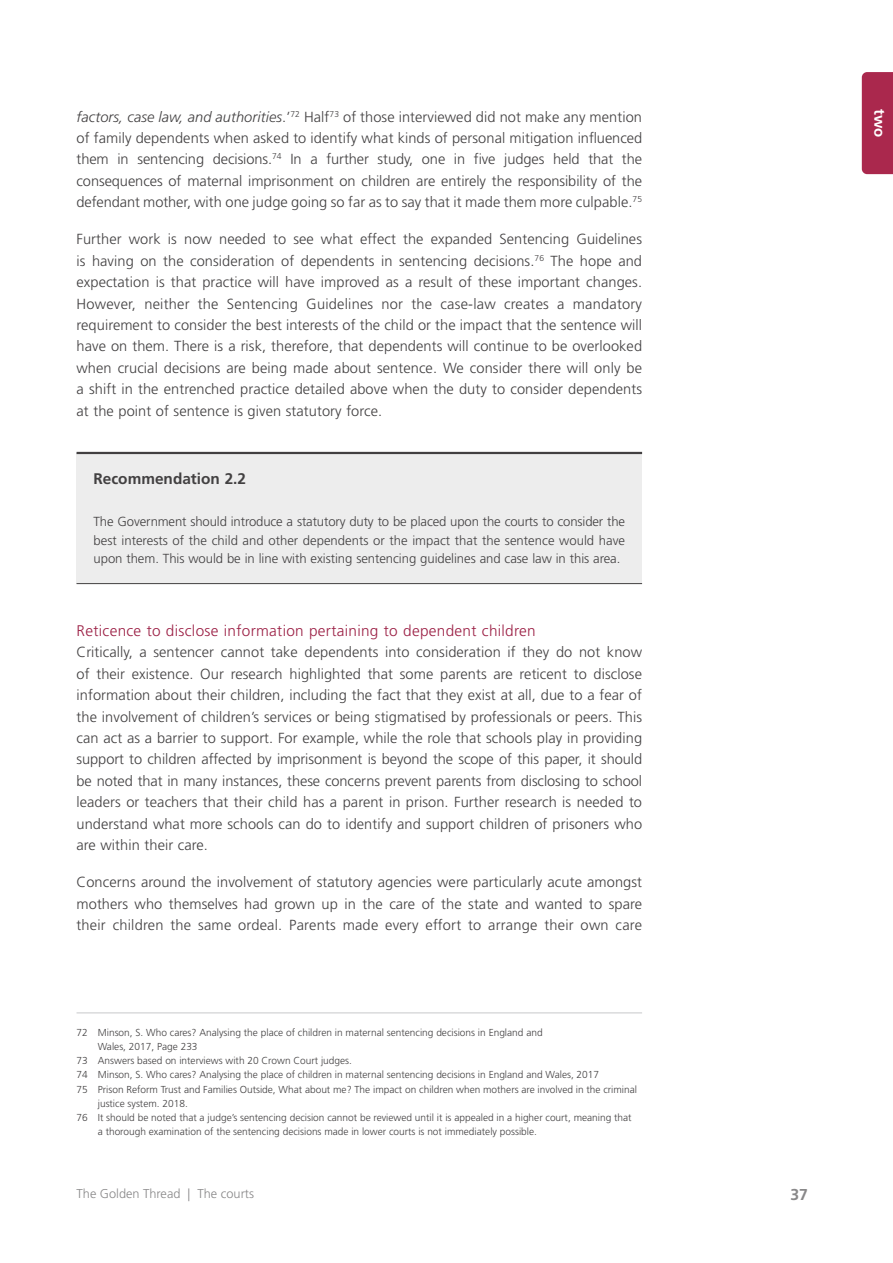
<style>
.page{position:relative;width:893px;height:1263px;background:#fff}
.page>*{position:absolute;margin:0;border:0;box-sizing:border-box;transform-origin:0 0}
.t1{font:700 15.75px "Frutiger LT Std";color:#898889}
.t2{font:300 15.3px "Frutiger LT Std";letter-spacing:.02em;color:#9c2146}
.t3{font:700 15.3px "Frutiger LT Std";color:#424041}
.t4{font:700 15px "Frutiger LT Std";color:#fff}
.t5{font:300 14.7px/21.5px "Frutiger LT Std";letter-spacing:.005em;color:#424041;text-align:justify}
.t6{font:300 13.2px/18.8px "Frutiger LT Std";letter-spacing:-.005em;color:#424041;text-align:justify}
.t7{font:300 12.75px "Frutiger LT Std";color:#898889}
.t8{font:300 10.2px "Frutiger LT Std";color:#424041}
.s1{font-style:italic}
</style>
<div class="page">
<div style="left:862px;top:72px;width:31px;height:102px;background:#aa284d"></div>
<div style="left:77px;top:454px;width:565px;height:51px;background:#ededed"></div>
<hr style="left:77px;top:452px;width:565px;height:2px;background:#424041">
<div style="left:77px;top:493px;width:565px;height:91px;background:#ededed"></div>
<hr style="left:77px;top:583px;width:565px;height:1px;background:#424041">
<hr style="left:77px;top:1013px;width:565px;height:1px;background:#c7c8ca">
<p class="t5" style="left:77px;top:106px;width:567px"><span class="s1">factors, case law, and authorities</span>.’<sup>72</sup> Half<sup>73</sup> of those interviewed did not make any mention of family dependents when asked to identify what kinds of personal mitigation influenced them in sentencing decisions.<sup>74</sup> In a further study, one in five judges held that the consequences of maternal imprisonment on children are entirely the responsibility of the defendant mother, with one judge going so far as to say that it made them more culpable.<sup>75</sup></p>
<p class="t5" style="left:77px;top:229px;width:567px">Further work is now needed to see what effect the expanded Sentencing Guidelines is having on the consideration of dependents in sentencing decisions.<sup>76</sup> The hope and expectation is that practice will have improved as a result of these important changes.<br>However, neither the Sentencing Guidelines nor the case-law creates a mandatory requirement to consider the best interests of the child or the impact that the sentence will have on them. There is a risk, therefore, that dependents will continue to be overlooked when crucial decisions are being made about sentence. We consider there will only be a shift in the entrenched practice detailed above when the duty to consider dependents at the point of sentence is given statutory force.</p>
<p class="t3" style="left:94px;top:470px;width:154px">Recommendation 2.2</p>
<p class="t6" style="left:94px;top:512px;width:533px">The Government should introduce a statutory duty to be placed upon the courts to consider the best interests of the child and other dependents or the impact that the sentence would have upon them. This would be in line with existing sentencing guidelines and case law in this area.</p>
<p class="t2" style="left:77px;top:622px;width:461px">Reticence to disclose information pertaining to dependent children</p>
<p class="t5" style="left:77px;top:642px;width:567px">Critically, a sentencer cannot take dependents into consideration if they do not know of their existence. Our research highlighted that some parents are reticent to disclose information about their children, including the fact that they exist at all, due to a fear of the involvement of children’s services or being stigmatised by professionals or peers. This can act as a barrier to support. For example, while the role that schools play in providing support to children affected by imprisonment is beyond the scope of this paper, it should be noted that in many instances, these concerns prevent parents from disclosing to school leaders or teachers that their child has a parent in prison. Further research is needed to understand what more schools can do to identify and support children of prisoners who are within their care.</p>
<p class="t5" style="left:77px;top:872px;width:567px">Concerns around the involvement of statutory agencies were particularly acute amongst mothers who themselves had grown up in the care of the state and wanted to spare their children the same ordeal. Parents made every effort to arrange their own care</p>
<p class="t8" style="left:77px;top:1026px;width:468px">72 Minson, S. Who cares? Analysing the place of children in maternal sentencing decisions in England and</p>
<p class="t8" style="left:98px;top:1040px;width:101px">Wales, 2017, Page 233</p>
<p class="t8" style="left:77px;top:1055px;width:277px">73 Answers based on interviews with 20 Crown Court judges.</p>
<p class="t8" style="left:77px;top:1069px;width:524px">74 Minson, S. Who cares? Analysing the place of children in maternal sentencing decisions in England and Wales, 2017</p>
<p class="t8" style="left:77px;top:1083px;width:562px">75 Prison Reform Trust and Families Outside, What about me? The impact on children when mothers are involved in the criminal</p>
<p class="t8" style="left:98px;top:1097px;width:92px">justice system. 2018.</p>
<p class="t8" style="left:77px;top:1112px;width:557px">76 It should be noted that a judge’s sentencing decision cannot be reviewed until it is appealed in a higher court, meaning that</p>
<p class="t8" style="left:98px;top:1126px;width:441px">a thorough examination of the sentencing decisions made in lower courts is not immediately possible.</p>
<p class="t7" style="left:77px;top:1186px;width:179px">The Golden Thread | The courts</p>
<p class="t1" style="left:790px;top:1186px;width:19px">37</p>
<p class="t4" style="left:888px;top:109px;width:30px;rotate:90deg">two</p>
</div>
